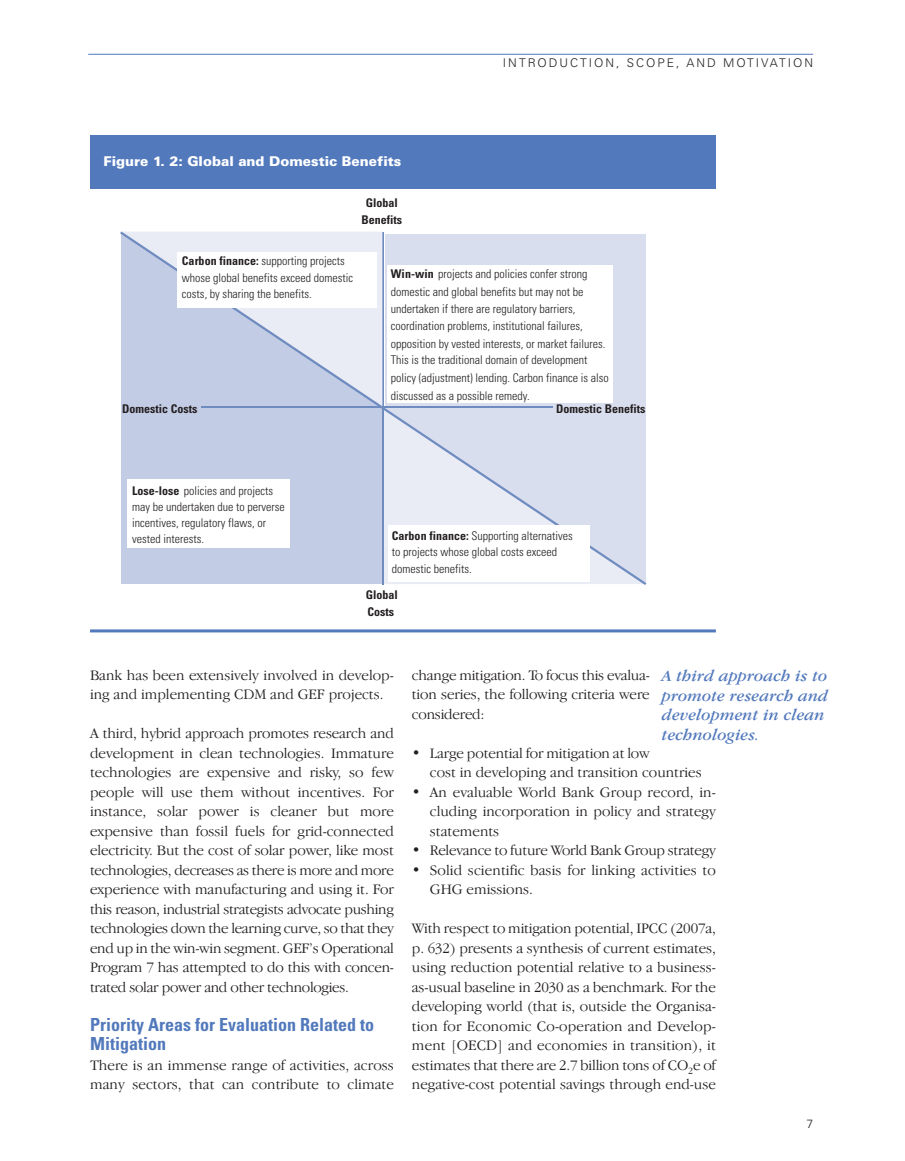
<style>
.page{position:relative;width:905px;height:1161px;background:#fff}
.page>*{position:absolute;margin:0;border:0;box-sizing:border-box;transform-origin:0 0}
.t1{font:700 condensed 18px/19.5px "Univers";color:#5279bc}
.t2{font:italic 16.5px/19.5px "Garamond IT Cby BT";letter-spacing:.01em;color:#5279bc}
.t3{font:300 15px/19.5px "Garamond IT Cby BT";color:#231f20}
.t4{font:900 13.5px "Univers";color:#fff}
.t5{font:300 condensed 12px/16.5px "Univers";color:#231f20}
.t6{font:700 condensed 12px/17.7px "Univers";color:#231f20;text-align:center}
.t7{font:300 12px "Univers";letter-spacing:.165em;color:#231f20}
.s1{font-weight:700}
</style>
<div class="page">
<hr style="left:88px;top:54px;width:725px;height:1px;background:#5279bc">
<div style="left:90px;top:135px;width:626px;height:54px;background:#5279bc"></div>
<hr style="left:90px;top:629px;width:626px;height:3px;background:#5279bc">
<svg style="left:120px;top:231px;width:526px;height:354px;background:#d1d7ea"></svg>
<div style="left:177px;top:253px;width:199px;height:55px;background:#fff"></div>
<div style="left:387px;top:265px;width:226px;height:138px;background:#fff"></div>
<div style="left:388px;top:525px;width:201px;height:57px;background:#fff"></div>
<div style="left:127px;top:480px;width:162px;height:68px;background:#fff"></div>
<p class="t4" style="left:104px;top:156px;width:299px">Figure 1. 2: Global and Domestic Benefits</p>
<p class="t6" style="left:361px;top:195px;width:42px">Global<br>Benefits</p>
<p class="t7" style="left:503px;top:59px;width:311px">INTRODUCTION, SCOPE, AND MOTIVATION</p>
<p class="t5" style="left:182px;top:254px;width:173px"><span class="s1">Carbon finance:</span> supporting projects whose global benefits exceed domestic costs, by sharing the benefits.</p>
<p class="t5" style="left:391px;top:266px;width:216px;line-height:17.5px"><span class="s1">Win-win</span> projects and policies confer strong domestic and global benefits but may not be undertaken if there are regulatory barriers, coordination problems, institutional failures, opposition by vested interests, or market failures.</p>
<p class="t5" style="left:391px;top:352px;width:219px;line-height:17.7px">This is the traditional domain of development policy (adjustment) lending. Carbon finance is also discussed as a possible remedy.</p>
<p class="t6" style="left:122px;top:401px;width:77px">Domestic Costs</p>
<p class="t6" style="left:556px;top:401px;width:91px">Domestic Benefits</p>
<p class="t5" style="left:132px;top:484px;width:154px;line-height:16px"><span class="s1">Lose-lose</span> policies and projects may be undertaken due to perverse incentives, regulatory flaws, or vested interests.</p>
<p class="t5" style="left:392px;top:529px;width:182px"><span class="s1">Carbon finance:</span> Supporting alternatives to projects whose global costs exceed domestic benefits.</p>
<p class="t6" style="left:366px;top:587px;width:34px;text-align:left">Global<br>Costs</p>
<p class="t3" style="left:90px;top:666px;width:305px">Bank has been extensively involved in develop&shy;ing and implementing CDM and GEF projects.</p>
<p class="t3" style="left:90px;top:725px;width:305px;text-align:justify">A third, hybrid approach promotes research and development in clean technologies. Immature technologies are expensive and risky, so few people will use them without incentives. For instance, solar power is cleaner but more expensive than fossil fuels for grid- connected electricity. But the cost of solar power, like most technologies, decreases as there is more and more experience with manufacturing and using it. For this reason, industrial strategists advocate pushing technologies down the learning curve, so that they end up in the win- win segment. GEF’s Operational Program 7 has attempted to do this with concen&shy;trated solar power and other technologies.</p>
<p class="t1" style="left:90px;top:1016px;width:285px">Priority Areas for Evaluation Related to<br>Mitigation</p>
<p class="t3" style="left:90px;top:1056px;width:305px">There is an immense range of activities, across many sectors, that can contribute to climate</p>
<p class="t3" style="left:412px;top:666px;width:239px;text-align:justify">change mitigation. To focus this evalua&shy;tion series, the following criteria were considered:</p>
<p class="t3" style="left:430px;top:744px;width:273px;text-indent:-18px">• Large potential for mitigation at low<br>cost in developing and transition countries</p>
<p class="t3" style="left:430px;top:783px;width:287px;text-align:justify;text-indent:-18px">• An evaluable World Bank Group record, in&shy;cluding incorporation in policy and strategy statements</p>
<p class="t3" style="left:412px;top:842px;width:305px">• Relevance to future World Bank Group strategy</p>
<p class="t3" style="left:430px;top:861px;width:287px;text-indent:-18px">• Solid scientific basis for linking activities to<br>GHG emissions.</p>
<p class="t3" style="left:412px;top:920px;width:305px;text-align:justify">With respect to mitigation potential, IPCC (2007a, p. 632) presents a synthesis of current estimates, using reduction potential relative to a business&shy;as- usual baseline in 2030 as a benchmark. For the developing world (that is, outside the Organisa&shy;tion for Economic Co-operation and Develop&shy;ment [OECD] and economies in transition), it estimates that there are 2.7 billion tons of CO<sub>2</sub>e of negative- cost potential savings through end- use</p>
<p class="t2" style="left:662px;top:668px;width:168px">A third approach is to promote research and development in clean technologies.</p>
<p class="t7" style="left:806px;top:1120px;width:8px">7</p>
</div>
